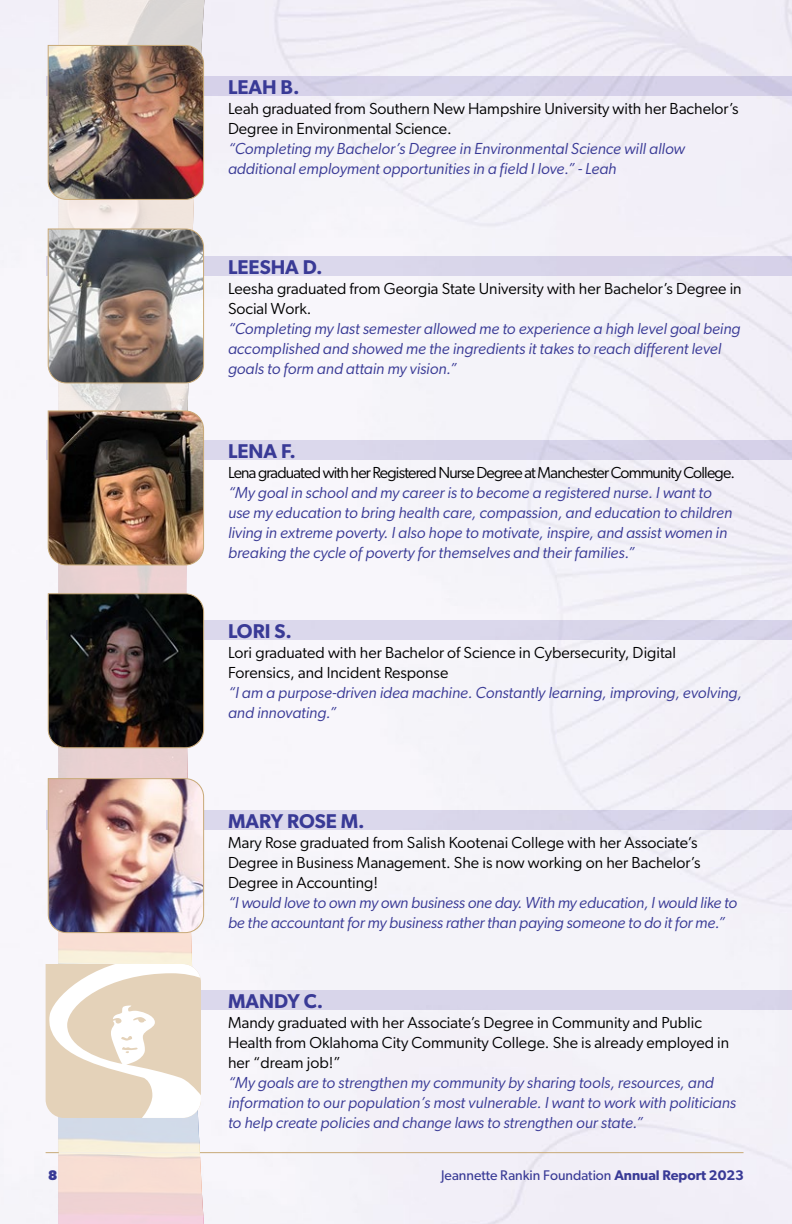
<style>
.page{position:relative;width:792px;height:1224px;background:#fff}
.page>*{position:absolute;margin:0;border:0;box-sizing:border-box;transform-origin:0 0}
.t1{font:600 20px "Gibson";color:#393a96}
.t2{font:italic 16px/20px "Gibson";color:#393a96}
.t3{font:16px/20px "Gibson";color:#000}
.t4{font:16px "Gibson";letter-spacing:-.05em;color:#000}
.t5{font:14px "Gibson";color:#393a96}
.t6{font:700 14px "Gibson";color:#393a96}
.s1{font-weight:600}
</style>
<div class="page">
<hr style="left:46px;top:1152px;width:698px;height:1px;background:#c8a977">
<svg style="left:59px;top:0;width:147px;height:1224px;background:#ecdfdc"></svg>
<div style="left:46px;top:991px;width:746px;height:19px;background:#d8d5ea"></div>
<div style="left:46px;top:441px;width:746px;height:19px;background:#d8d5ea"></div>
<div style="left:46px;top:77px;width:746px;height:19px;background:#d6d1e9"></div>
<div style="left:46px;top:257px;width:746px;height:19px;background:#d8d5ea"></div>
<div style="left:46px;top:811px;width:746px;height:19px;background:#d9d6ea"></div>
<div style="left:46px;top:621px;width:746px;height:19px;background:#dbd8ec"></div>
<img style="left:48px;top:45px;width:156px;height:155px">
<svg style="left:48px;top:228px;width:156px;height:155px;background:#8b8480"></svg>
<img style="left:48px;top:410px;width:156px;height:155px">
<img style="left:48px;top:778px;width:156px;height:155px">
<svg style="left:48px;top:593px;width:156px;height:155px;background:#241e19"></svg>
<svg style="left:46px;top:964px;width:155px;height:154px"></svg>
<p class="t1" style="left:228px;top:75px;width:73px">LEAH B.</p>
<p class="t3" style="left:228px;top:98px;width:512px">Leah graduated from Southern New Hampshire University with her Bachelor’s<br>Degree in Environmental Science.</p>
<p class="t2" style="left:228px;top:138px;width:458px">“Completing my Bachelor’s Degree in Environmental Science will allow additional employment opportunities in a field I love.” - Leah</p>
<p class="t1" style="left:228px;top:255px;width:96px">LEESHA D.</p>
<p class="t3" style="left:228px;top:278px;width:515px">Leesha graduated from Georgia State University with her Bachelor’s Degree in<br>Social Work.</p>
<p class="t2" style="left:228px;top:318px;width:514px">“Completing my last semester allowed me to experience a high level goal being accomplished and showed me the ingredients it takes to reach different level goals to form and attain my vision.”</p>
<p class="t1" style="left:228px;top:439px;width:70px">LENA F.</p>
<p class="t4" style="left:228px;top:462px;width:509px">Lena graduated with her Registered Nurse Degree at Manchester Community College.</p>
<p class="t2" style="left:228px;top:482px;width:506px">“My goal in school and my career is to become a registered nurse. I want to use my education to bring health care, compassion, and education to children living in extreme poverty. I also hope to motivate, inspire, and assist women in breaking the cycle of poverty for themselves and their families.”</p>
<p class="t1" style="left:228px;top:619px;width:65px">LORI S.</p>
<p class="t3" style="left:228px;top:642px;width:450px">Lori graduated with her Bachelor of Science in Cybersecurity, Digital<br>Forensics, and Incident Response</p>
<p class="t2" style="left:228px;top:682px;width:515px">“I am a purpose-driven idea machine. Constantly learning, improving, evolving, and innovating.”</p>
<p class="t1" style="left:228px;top:809px;width:138px">MARY ROSE M.</p>
<p class="t3" style="left:228px;top:832px;width:474px">Mary Rose graduated from Salish Kootenai College with her Associate’s<br>Degree in Business Management. She is now working on her Bachelor’s<br>Degree in Accounting!</p>
<p class="t2" style="left:228px;top:892px;width:511px">“I would love to own my own business one day. With my education, I would like to be the accountant for my business rather than paying someone to do it for me.”</p>
<p class="t1" style="left:228px;top:989px;width:97px">MANDY C.</p>
<p class="t3" style="left:228px;top:1012px;width:503px">Mandy graduated with her Associate’s Degree in Community and Public<br>Health from Oklahoma City Community College. She is already employed in her “dream job!”</p>
<p class="t2" style="left:228px;top:1072px;width:510px">“My goals are to strengthen my community by sharing tools, resources, and information to our population’s most vulnerable. I want to work with politicians to help create policies and change laws to strengthen our state.”</p>
<p class="t6" style="left:48px;top:1167px;width:11px">8</p>
<p class="t5" style="left:441px;top:1167px;width:304px">Jeannette Rankin Foundation <span class="s1">Annual Report 2023</span></p>
</div>
